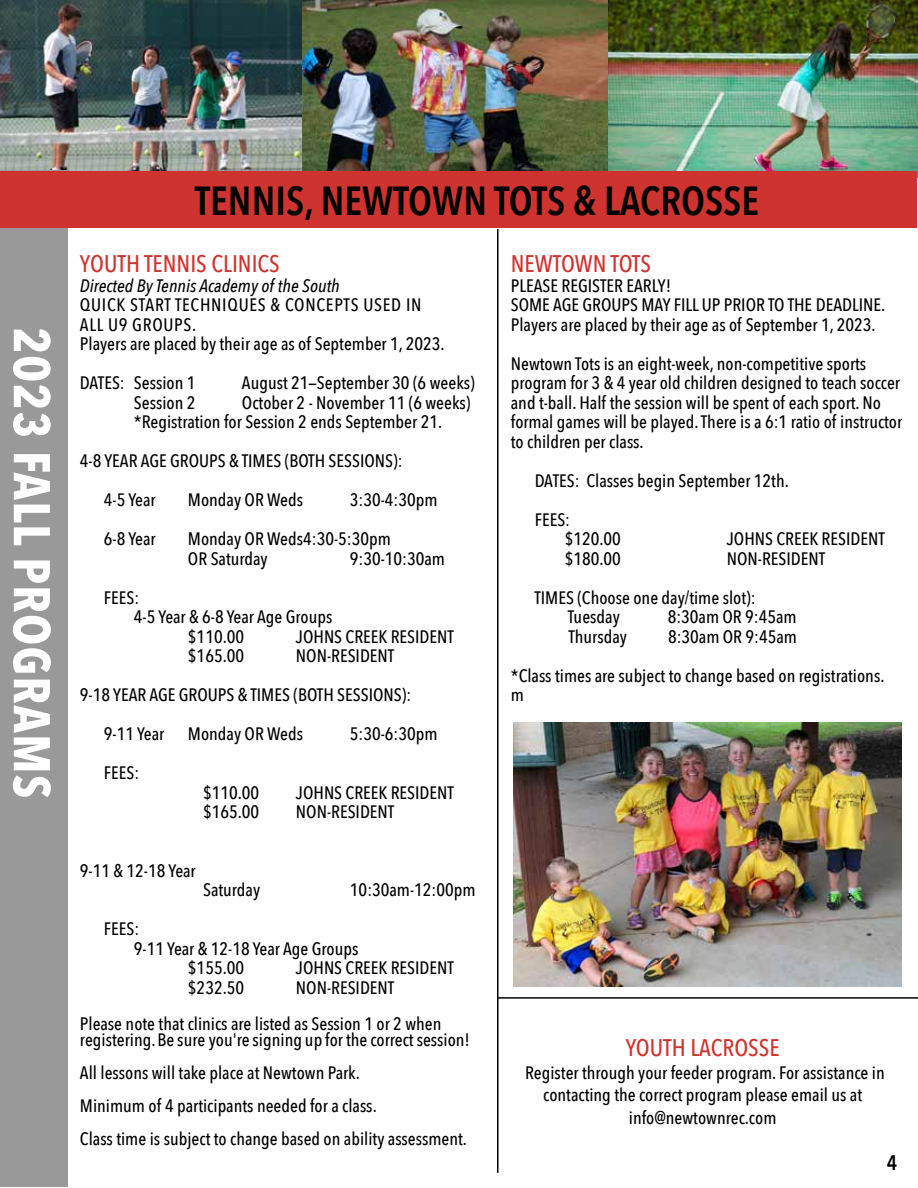
<style>
.page{position:relative;width:918px;height:1188px;background:#fff}
.page>*{position:absolute;margin:0;border:0;box-sizing:border-box;transform-origin:0 0}
.t1{font:700 51px "Avenir Next Condensed";letter-spacing:.025em;color:#fff}
.t2{font:600 40.5px "Avenir Next Condensed";color:#000}
.t3{font:500 24px "Avenir Next Condensed";color:#cf332f}
.t4{font:600 21px "Avenir Next Condensed";color:#000}
.t5{font:500 18px/19.5px "Avenir Next Condensed";color:#000}
.t6{font:500 18px/19.5px "Avenir Next Condensed";letter-spacing:.03em;color:#000}
.t7{font:italic 500 18px "Avenir Next Condensed";color:#000}
</style>
<div class="page">
<img style="left:1px;top:1px;width:302px;height:170px">
<img style="left:608px;top:1px;width:309px;height:170px">
<img style="left:303px;top:1px;width:305px;height:170px">
<div style="left:0;top:171px;width:68px;height:1016px;background:#999"></div>
<div style="left:1px;top:171px;width:916px;height:57px;background:#cf332f"></div>
<hr style="left:497px;top:229px;width:2px;height:944px;background:#000">
<hr style="left:498px;top:997px;width:420px;height:2px;background:#000">
<img style="left:514px;top:722px;width:387px;height:264px">
<h1 class="t1" style="left:63px;top:327px;width:473px;rotate:90deg">2023 FALL PROGRAMS</h1>
<h2 class="t2" style="left:195px;top:165px;width:566px">TENNIS, NEWTOWN TOTS &amp; LACROSSE</h2>
<h3 class="t3" style="left:80px;top:249px;width:201px">YOUTH TENNIS CLINICS</h3>
<p class="t7" style="left:80px;top:275px;width:261px">Directed By Tennis Academy of the South</p>
<p class="t6" style="left:80px;top:295px;width:366px">QUICK START TECHNIQUES &amp; CONCEPTS USED IN<br>ALL U9 GROUPS.<br>Players are placed by their age as of September 1, 2023.</p>
<p class="t5" style="left:80px;top:373px;width:117px">DATES: Session 1</p>
<p class="t5" style="left:242px;top:373px;width:234px">August 21—September 30 (6 weeks)</p>
<p class="t5" style="left:134px;top:393px;width:63px">Session 2</p>
<p class="t5" style="left:134px;top:393px;width:338px;text-indent:108px">October 2 - November 11 (6 weeks) *Registration for Session 2 ends September 21.</p>
<p class="t5" style="left:104px;top:442px;width:300px;line-height:39px;text-indent:-24px">4-8 YEAR AGE GROUPS &amp; TIMES (BOTH SESSIONS):<br>4-5 Year</p>
<p class="t5" style="left:188px;top:490px;width:117px">Monday OR Weds</p>
<p class="t5" style="left:350px;top:490px;width:89px">3:30-4:30pm</p>
<p class="t5" style="left:104px;top:529px;width:53px">6-8 Year</p>
<p class="t5" style="left:188px;top:529px;width:204px">Monday OR Weds4:30-5:30pm<br>OR Saturday</p>
<p class="t5" style="left:350px;top:549px;width:97px">9:30-10:30am</p>
<p class="t5" style="left:104px;top:588px;width:37px">FEES:</p>
<p class="t5" style="left:134px;top:607px;width:200px">4-5 Year &amp; 6-8 Year Age Groups</p>
<p class="t5" style="left:188px;top:627px;width:58px">$110.00</p>
<p class="t5" style="left:296px;top:627px;width:160px">JOHNS CREEK RESIDENT</p>
<p class="t5" style="left:188px;top:646px;width:58px">$165.00</p>
<p class="t5" style="left:296px;top:646px;width:100px">NON-RESIDENT</p>
<p class="t5" style="left:80px;top:685px;width:333px">9-18 YEAR AGE GROUPS &amp; TIMES (BOTH SESSIONS):</p>
<p class="t5" style="left:104px;top:724px;width:62px">9-11 Year</p>
<p class="t5" style="left:188px;top:724px;width:117px">Monday OR Weds</p>
<p class="t5" style="left:350px;top:724px;width:89px">5:30-6:30pm</p>
<p class="t5" style="left:104px;top:763px;width:37px">FEES:</p>
<p class="t5" style="left:203px;top:783px;width:58px">$110.00</p>
<p class="t5" style="left:296px;top:783px;width:160px">JOHNS CREEK RESIDENT</p>
<p class="t5" style="left:203px;top:802px;width:58px">$165.00</p>
<p class="t5" style="left:296px;top:802px;width:100px">NON-RESIDENT</p>
<p class="t5" style="left:80px;top:861px;width:117px">9-11 &amp; 12-18 Year</p>
<p class="t5" style="left:203px;top:880px;width:59px">Saturday</p>
<p class="t5" style="left:350px;top:880px;width:127px">10:30am-12:00pm</p>
<p class="t5" style="left:104px;top:919px;width:37px">FEES:</p>
<p class="t5" style="left:134px;top:939px;width:226px">9-11 Year &amp; 12-18 Year Age Groups</p>
<p class="t5" style="left:188px;top:958px;width:58px">$155.00</p>
<p class="t5" style="left:296px;top:958px;width:160px">JOHNS CREEK RESIDENT</p>
<p class="t5" style="left:188px;top:978px;width:58px">$232.50</p>
<p class="t5" style="left:80px;top:969px;width:363px;line-height:36px;text-indent:216px">NON-RESIDENT<br>Please note that clinics are listed as Session 1 or 2 when</p>
<p class="t5" style="left:80px;top:1024px;width:392px;line-height:33px">registering. Be sure you're signing up for the correct session!<br>All lessons will take place at Newtown Park.<br>Minimum of 4 participants needed for a class.<br>Class time is subject to change based on ability assessment.</p>
<h3 class="t3" style="left:511px;top:249px;width:142px">NEWTOWN TOTS</h3>
<p class="t5" style="left:511px;top:276px;width:376px">PLEASE REGISTER EARLY!<br>SOME AGE GROUPS MAY FILL UP PRIOR TO THE DEADLINE.<br>Players are placed by their age as of September 1, 2023.</p>
<p class="t5" style="left:511px;top:354px;width:393px">Newtown Tots is an eight-week, non-competitive sports program for 3 &amp; 4 year old children designed to teach soccer and t-ball. Half the session will be spent of each sport. No formal games will be played. There is a 6:1 ratio of instructor to children per class.</p>
<p class="t5" style="left:535px;top:461px;width:256px;line-height:39px">DATES: Classes begin September 12th.<br>FEES:</p>
<p class="t5" style="left:565px;top:529px;width:58px">$120.00</p>
<p class="t5" style="left:727px;top:529px;width:160px">JOHNS CREEK RESIDENT</p>
<p class="t5" style="left:565px;top:549px;width:58px">$180.00</p>
<p class="t5" style="left:534px;top:539px;width:292px;line-height:39px;text-indent:192px">NON-RESIDENT<br>TIMES (Choose one day/time slot):</p>
<p class="t5" style="left:568px;top:607px;width:54px">Tuesday</p>
<p class="t5" style="left:668px;top:607px;width:131px">8:30am OR 9:45am</p>
<p class="t5" style="left:569px;top:627px;width:60px">Thursday</p>
<p class="t5" style="left:511px;top:617px;width:375px;line-height:39px;text-indent:157px">8:30am OR 9:45am<br>*Class times are subject to change based on registrations.</p>
<p class="t5" style="left:511px;top:685px;width:15px">m</p>
<h3 class="t3" style="left:626px;top:1034px;width:155px">YOUTH LACROSSE</h3>
<p class="t5" style="left:525px;top:1061px;width:361px;line-height:22.5px;text-align:center">Register through your feeder program. For assistance in contacting the correct program please email us at info@newtownrec.com</p>
<p class="t4" style="left:887px;top:1145px;width:12px">4</p>
</div>
